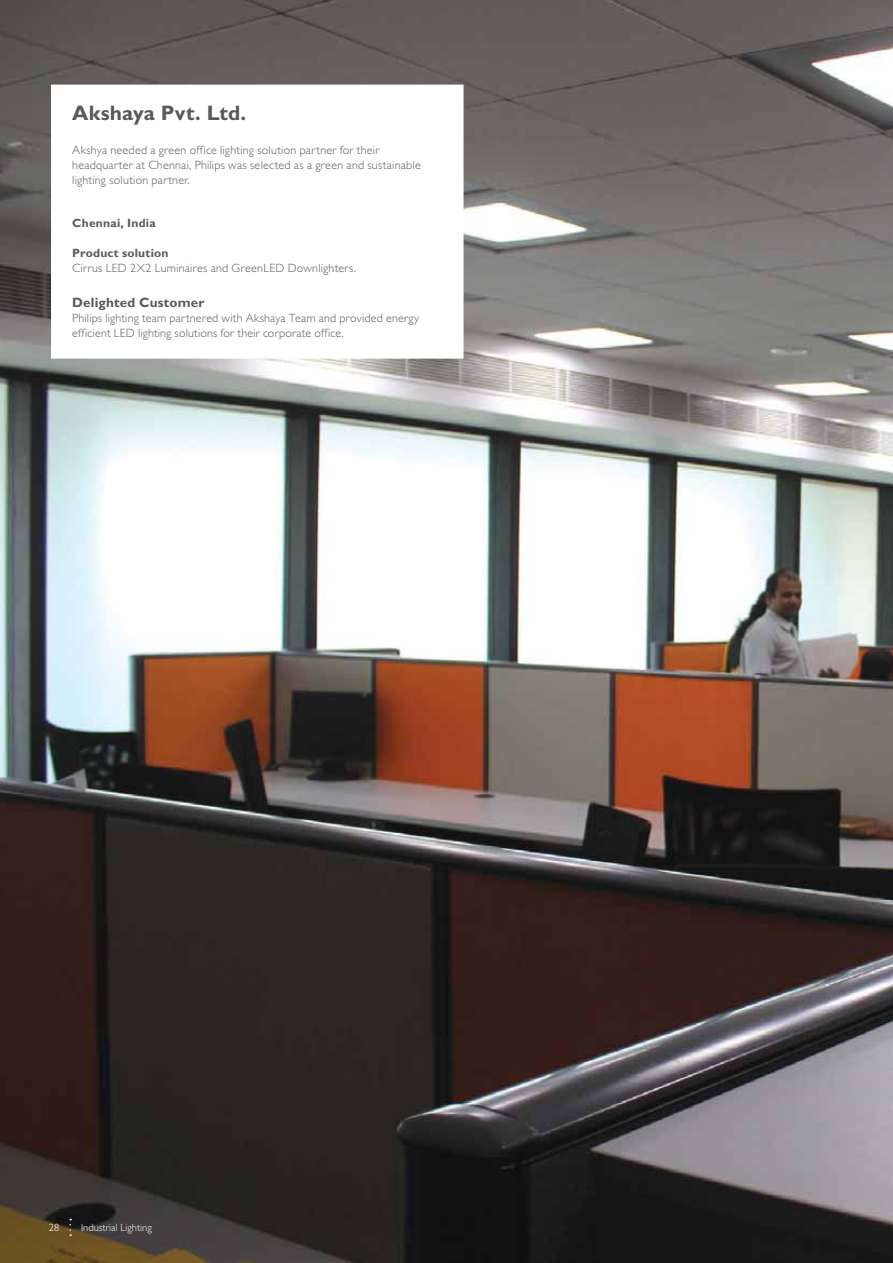
<style>
.page{position:relative;width:893px;height:1263px;background:#fff}
.page>*{position:absolute;margin:0;border:0;box-sizing:border-box;transform-origin:0 0}
.t1{font:700 21px "Gill Sans Alt One WGL";letter-spacing:.005em;color:#58595b}
.t2{font:700 13.5px "Gill Sans Alt One WGL";letter-spacing:.015em;color:#58595b}
.t3{font:300 12px/15px "Gill Sans";letter-spacing:.02em;color:#58595b}
.t4{font:700 12px "Gill Sans Alt One WGL";letter-spacing:.02em;color:#58595b}
.t5{font:300 10.5px "Gill Sans";color:#fff}
</style>
<div class="page">
<img style="left:0;top:0;width:893px;height:1263px">
<svg style="left:69px;top:1219px;width:2px;height:17px"></svg>
<svg style="left:51px;top:85px;width:412px;height:274px"></svg>
<svg style="left:52px;top:217px;width:390px;height:2px"></svg>
<h1 class="t1" style="left:72px;top:106px;width:175px">Akshaya Pvt. Ltd.</h1>
<p class="t3" style="left:72px;top:144px;width:350px">Akshya needed a green office lighting solution partner for their headquarter at Chennai, Philips was selected as a green and sustainable lighting solution partner.</p>
<p class="t4" style="left:72px;top:219px;width:85px">Chennai, India</p>
<p class="t4" style="left:72px;top:249px;width:98px">Product solution</p>
<p class="t3" style="left:72px;top:262px;width:285px">Cirrus LED 2X2 Luminaires and GreenLED Downlighters.</p>
<p class="t2" style="left:72px;top:298px;width:134px">Delighted Customer</p>
<p class="t3" style="left:72px;top:312px;width:348px">Philips lighting team partnered with Akshaya Team and provided energy efficient LED lighting solutions for their corporate office.</p>
<p class="t5" style="left:49px;top:1224px;width:12px">28</p>
<p class="t5" style="left:81px;top:1224px;width:72px">Industrial Lighting</p>
</div>
